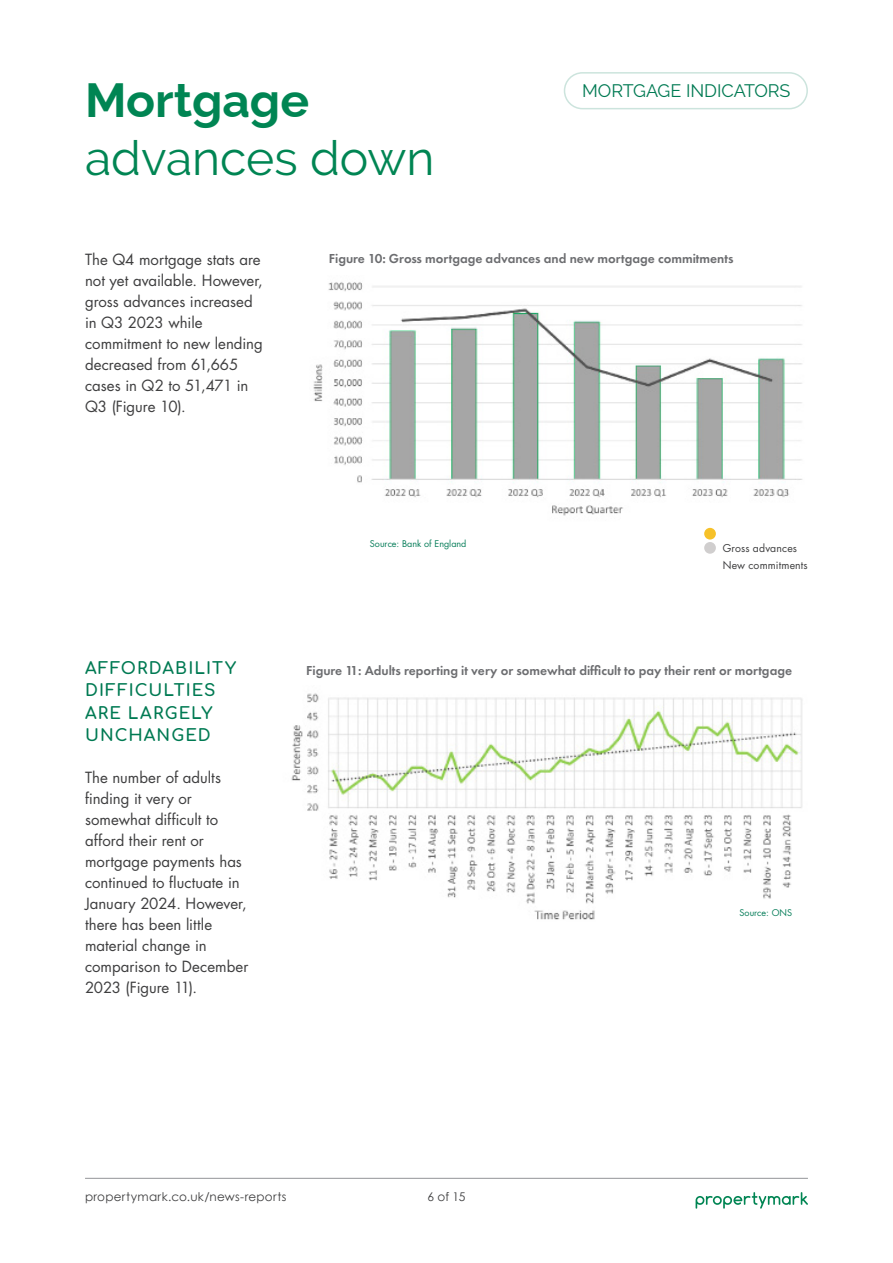
<style>
.page{position:relative;width:893px;height:1263px;background:#fff}
.page>*{position:absolute;margin:0;border:0;box-sizing:border-box;transform-origin:0 0}
.t1{font:48px/57.6px "Raleway";color:#008553}
.t2{font:18px "Raleway";letter-spacing:-.005em;color:#007a53}
.t3{font:700 16.5px/22.5px "Comfortaa";letter-spacing:.065em;color:#007a53}
.t4{font:15px/21px "Futura Std";color:#3e3e3f}
.t5{font:600 13.5px "Futura PT";color:#6c6d70}
.t6{font:12px "Century Gothic";letter-spacing:.02em;color:#3e3e3f}
.t7{font:10.5px "Futura Std";letter-spacing:.015em;color:#3e3e3f}
.t8{font:9px "Futura Std";color:#087e5a}
.s1{font-weight:700}
</style>
<div class="page">
<hr style="left:85px;top:1178px;width:723px;height:1px;background:#939598">
<svg style="left:696px;top:1192px;width:112px;height:16px"></svg>
<div style="left:564px;top:72px;width:244px;height:37px;border:2px solid #cce4dd;border-radius:18px"></div>
<img style="left:313px;top:282px;width:490px;height:234px">
<div style="left:704px;top:528px;width:12px;height:11px;background:#f6c129;border-radius:50%"></div>
<div style="left:704px;top:542px;width:12px;height:12px;background:#d0cece;border-radius:50%"></div>
<img style="left:291px;top:693px;width:512px;height:227px">
<p class="t1" style="left:85px;top:71px;width:351px"><span class="s1">Mortgage </span>advances down</p>
<p class="t2" style="left:582px;top:80px;width:210px">MORTGAGE INDICATORS</p>
<p class="t4" style="left:85px;top:249px;width:179px">The Q4 mortgage stats are not yet available. However, gross advances increased in Q3 2023 while commitment to new lending decreased from 61,665 cases in Q2 to 51,471 in<br>Q3 (Figure 10).</p>
<p class="t5" style="left:329px;top:250px;width:406px">Figure 10: Gross mortgage advances and new mortgage commitments</p>
<p class="t3" style="left:85px;top:654px;width:153px">AFFORDABILITY<br>DIFFICULTIES<br>ARE LARGELY<br>UNCHANGED</p>
<p class="t4" style="left:85px;top:767px;width:165px">The number of adults finding it very or somewhat difficult to afford their rent or mortgage payments has continued to fluctuate in<br>January 2024. However, there has been little material change in comparison to December<br>2023 (Figure 11).</p>
<p class="t8" style="left:370px;top:538px;width:98px">Source: Bank of England</p>
<p class="t7" style="left:723px;top:541px;width:76px">Gross advances</p>
<p class="t7" style="left:723px;top:558px;width:87px">New commitments</p>
<p class="t5" style="left:306px;top:662px;width:487px">Figure 11: Adults reporting it very or somewhat difficult to pay their rent or mortgage</p>
<p class="t8" style="left:740px;top:907px;width:54px">Source: ONS</p>
<p class="t6" style="left:85px;top:1188px;width:203px">propertymark.co.uk/news-reports</p>
<p class="t6" style="left:428px;top:1188px;width:39px">6 of 15</p>
</div>
